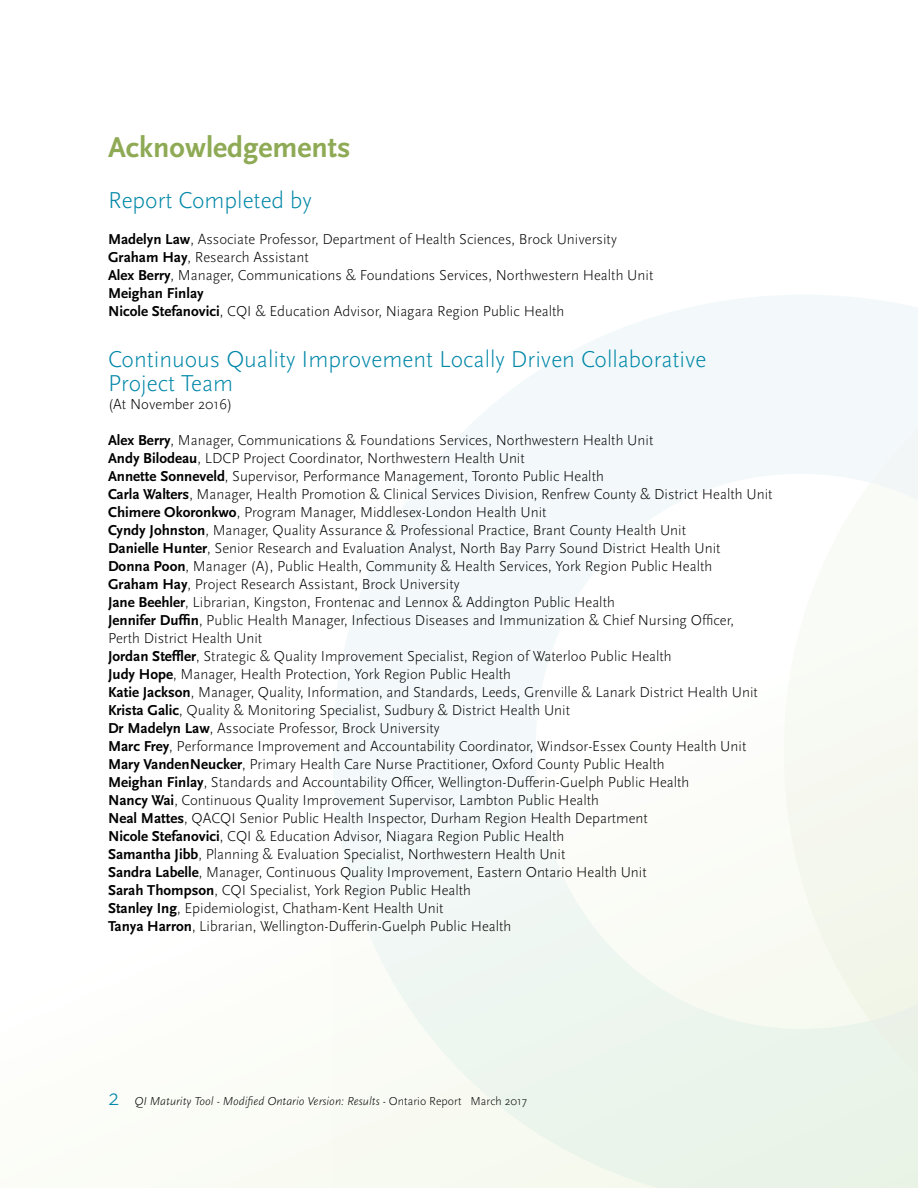
<style>
.page{position:relative;width:918px;height:1188px;background:#fff}
.page>*{position:absolute;margin:0;border:0;box-sizing:border-box;transform-origin:0 0}
.t1{font:700 30px "Scala Sans";color:#8faa55}
.t2{font:300 24px/24px "Scala Sans";color:#0087a8}
.t3{font:300 15px/18px "Scala Sans";color:#000}
.t4{font:italic 300 12px "Scala Sans";color:#000}
.s1{font-weight:700}
.s2{font-style:normal;font-size:24px;color:#0087a8}
.s3{font-style:normal}
</style>
<div class="page">
<svg style="left:333px;top:295px;width:585px;height:893px;fill:#f5f9fa"></svg>
<h1 class="t1" style="left:108px;top:131px;width:244px">Acknowledgements</h1>
<h2 class="t2" style="left:108px;top:189px;width:205px">Report Completed by</h2>
<p class="t3" style="left:108px;top:230px;width:547px"><span class="s1">Madelyn Law</span>, Associate Professor, Department of Health Sciences, Brock University <span class="s1">Graham Hay</span>, Research Assistant<br><span class="s1">Alex Berry</span>, Manager, Communications &amp; Foundations Services, Northwestern Health Unit <span class="s1">Meighan Finlay<br>Nicole Stefanovici</span>, CQI &amp; Education Advisor, Niagara Region Public Health</p>
<h2 class="t2" style="left:108px;top:348px;width:600px">Continuous Quality Improvement Locally Driven Collaborative<br>Project Team</h2>
<p class="t3" style="left:108px;top:395px;width:126px">(At November 2016)</p>
<p class="t3" style="left:108px;top:431px;width:666px"><span class="s1">Alex Berry</span>, Manager, Communications &amp; Foundations Services, Northwestern Health Unit<br><span class="s1">Andy Bilodeau</span>, LDCP Project Coordinator, Northwestern Health Unit<br><span class="s1">Annette Sonneveld</span>, Supervisor, Performance Management, Toronto Public Health<br><span class="s1">Carla Walters</span>, Manager, Health Promotion &amp; Clinical Services Division, Renfrew County &amp; District Health Unit <span class="s1">Chimere Okoronkwo</span>, Program Manager, Middlesex-London Health Unit<br><span class="s1">Cyndy Johnston</span>, Manager, Quality Assurance &amp; Professional Practice, Brant County Health Unit<br><span class="s1">Danielle Hunter</span>, Senior Research and Evaluation Analyst, North Bay Parry Sound District Health Unit<br><span class="s1">Donna Poon</span>, Manager (A), Public Health, Community &amp; Health Services, York Region Public Health<br><span class="s1">Graham Hay</span>, Project Research Assistant, Brock University<br><span class="s1">Jane Beehler</span>, Librarian, Kingston, Frontenac and Lennox &amp; Addington Public Health<br><span class="s1">Jennifer Duffin</span>, Public Health Manager, Infectious Diseases and Immunization &amp; Chief Nursing Officer,<br>Perth District Health Unit<br><span class="s1">Jordan Steffler</span>, Strategic &amp; Quality Improvement Specialist, Region of Waterloo Public Health<br><span class="s1">Judy Hope</span>, Manager, Health Protection, York Region Public Health<br><span class="s1">Katie Jackson</span>, Manager, Quality, Information, and Standards, Leeds, Grenville &amp; Lanark District Health Unit <span class="s1">Krista Galic</span>, Quality &amp; Monitoring Specialist, Sudbury &amp; District Health Unit<br><span class="s1">Dr Madelyn Law</span>, Associate Professor, Brock University<br><span class="s1">Marc Frey</span>, Performance Improvement and Accountability Coordinator, Windsor-Essex County Health Unit <span class="s1">Mary VandenNeucker</span>, Primary Health Care Nurse Practitioner, Oxford County Public Health<br><span class="s1">Meighan Finlay</span>, Standards and Accountability Officer, Wellington-Dufferin-Guelph Public Health<br><span class="s1">Nancy Wai</span>, Continuous Quality Improvement Supervisor, Lambton Public Health<br><span class="s1">Neal Mattes</span>, QACQI Senior Public Health Inspector, Durham Region Health Department<br><span class="s1">Nicole Stefanovici</span>, CQI &amp; Education Advisor, Niagara Region Public Health<br><span class="s1">Samantha Jibb</span>, Planning &amp; Evaluation Specialist, Northwestern Health Unit<br><span class="s1">Sandra Labelle</span>, Manager, Continuous Quality Improvement, Eastern Ontario Health Unit<br><span class="s1">Sarah Thompson</span>, CQI Specialist, York Region Public Health<br><span class="s1">Stanley Ing</span>, Epidemiologist, Chatham-Kent Health Unit<br><span class="s1">Tanya Harron</span>, Librarian, Wellington-Dufferin-Guelph Public Health</p>
<p class="t4" style="left:108px;top:1095px;width:420px"><span class="s2">2</span> QI Maturity Tool - Modified Ontario Version: Results <span class="s3">- Ontario Report March 2017</span></p>
</div>
